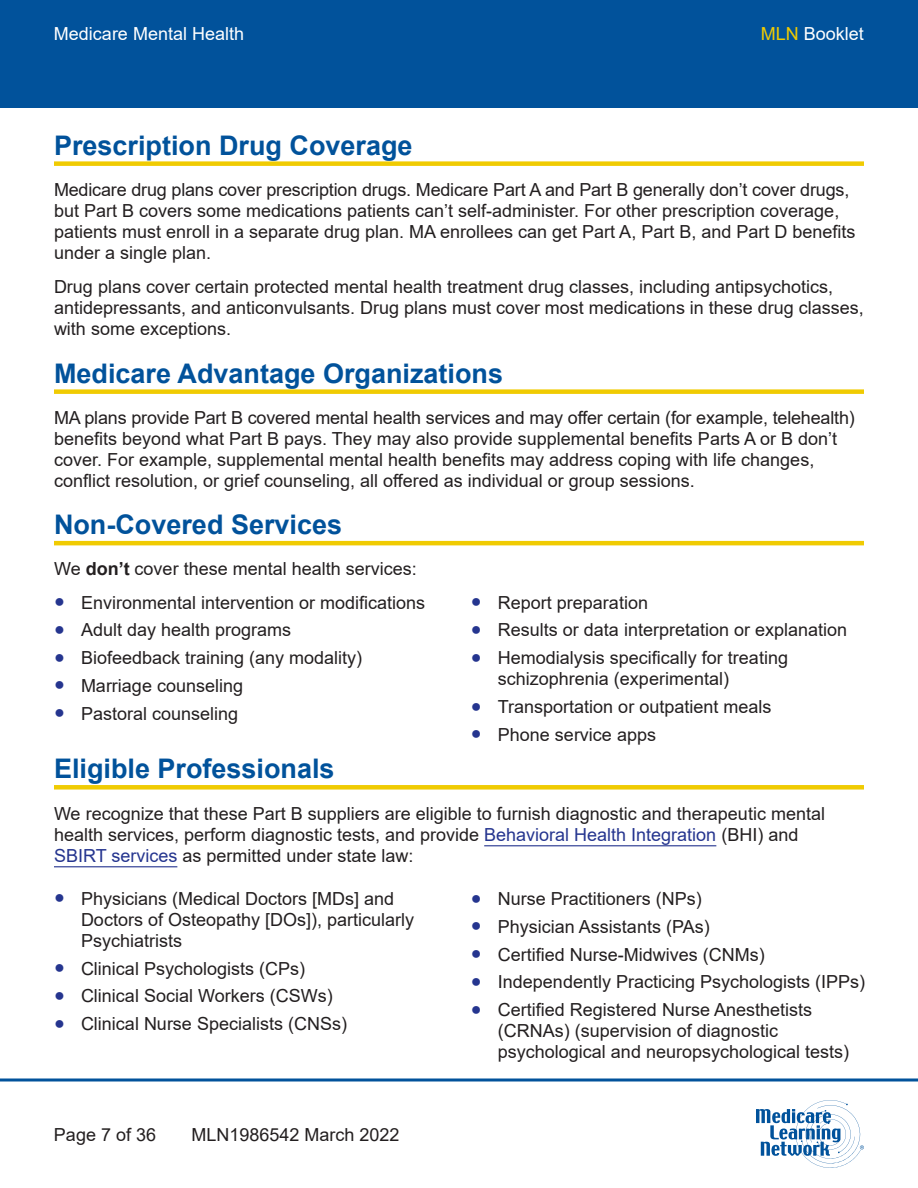
<style>
.page{position:relative;width:918px;height:1188px;background:#fff}
.page>*{position:absolute;margin:0;border:0;box-sizing:border-box;transform-origin:0 0}
.t1{font:700 27px "Arial";color:#01529b}
.t2{font:18px/21px "Arial";color:#231f20}
.t3{font:18px "Arial";color:#fff}
.s1{color:#f0cb02}
.s2{font-weight:700}
.s3{color:#25358f}
</style>
<div class="page">
<div style="left:0;top:0;width:918px;height:108px;background:#01529b"></div>
<svg style="left:0;top:1078px;width:918px;height:4px;background:#407db3"></svg>
<svg style="left:756px;top:1100px;width:108px;height:68px"></svg>
<div style="left:54px;top:161px;width:810px;height:5px;background:#f0cb02"></div>
<div style="left:54px;top:389px;width:810px;height:5px;background:#f0cb02"></div>
<hr style="left:54px;top:541px;width:810px;height:4px;background:#f0cb02">
<div style="left:54px;top:785px;width:810px;height:5px;background:#f0cb02"></div>
<hr style="left:484px;top:845px;width:232px;height:1px;background:#25358f">
<hr style="left:54px;top:866px;width:123px;height:1px;background:#25358f">
<p class="t3" style="left:54px;top:21px;width:192px">Medicare Mental Health</p>
<p class="t3" style="left:761px;top:21px;width:105px"><span class="s1">MLN</span> Booklet</p>
<h2 class="t1" style="left:54px;top:126px;width:360px">Prescription Drug Coverage</h2>
<p class="t2" style="left:54px;top:179px;width:803px">Medicare drug plans cover prescription drugs. Medicare Part A and Part B generally don’t cover drugs, but Part B covers some medications patients can’t self-administer. For other prescription coverage, patients must enroll in a separate drug plan. MA enrollees can get Part A, Part B, and Part D benefits under a single plan.</p>
<p class="t2" style="left:54px;top:276px;width:811px">Drug plans cover certain protected mental health treatment drug classes, including antipsychotics, antidepressants, and anticonvulsants. Drug plans must cover most medications in these drug classes, with some exceptions.</p>
<h2 class="t1" style="left:54px;top:354px;width:451px">Medicare Advantage Organizations</h2>
<p class="t2" style="left:54px;top:407px;width:802px">MA plans provide Part B covered mental health services and may offer certain (for example, telehealth) benefits beyond what Part B pays. They may also provide supplemental benefits Parts A or B don’t cover. For example, supplemental mental health benefits may address coping with life changes, conflict resolution, or grief counseling, all offered as individual or group sessions.</p>
<h2 class="t1" style="left:54px;top:506px;width:290px">Non-Covered Services</h2>
<p class="t2" style="left:54px;top:558px;width:364px">We <span class="s2">don’t</span> cover these mental health services:</p>
<p class="t2" style="left:54px;top:592px;width:373px"><span class="s3">●</span> Environmental intervention or modifications</p>
<p class="t2" style="left:54px;top:620px;width:239px"><span class="s3">●</span> Adult day health programs</p>
<p class="t2" style="left:54px;top:647px;width:310px"><span class="s3">●</span> Biofeedback training (any modality)</p>
<p class="t2" style="left:54px;top:675px;width:191px"><span class="s3">●</span> Marriage counseling</p>
<p class="t2" style="left:54px;top:703px;width:186px"><span class="s3">●</span> Pastoral counseling</p>
<p class="t2" style="left:471px;top:592px;width:179px"><span class="s3">●</span> Report preparation</p>
<p class="t2" style="left:471px;top:620px;width:378px"><span class="s3">●</span> Results or data interpretation or explanation</p>
<p class="t2" style="left:498px;top:647px;width:292px;text-indent:-27px"><span class="s3">●</span> Hemodialysis specifically for treating schizophrenia (experimental)</p>
<p class="t2" style="left:471px;top:696px;width:302px"><span class="s3">●</span> Transportation or outpatient meals</p>
<p class="t2" style="left:471px;top:724px;width:187px"><span class="s3">●</span> Phone service apps</p>
<h2 class="t1" style="left:54px;top:750px;width:282px">Eligible Professionals</h2>
<p class="t2" style="left:54px;top:803px;width:773px">We recognize that these Part B suppliers are eligible to furnish diagnostic and therapeutic mental health services, perform diagnostic tests, and provide <span class="s3">Behavioral Health Integration</span> (BHI) and<br><span class="s3">SBIRT services</span> as permitted under state law:</p>
<p class="t2" style="left:81px;top:888px;width:335px;text-indent:-27px"><span class="s3">●</span> Physicians (Medical Doctors [MDs] and<br>Doctors of Osteopathy [DOs]), particularly<br>Psychiatrists</p>
<p class="t2" style="left:54px;top:958px;width:253px"><span class="s3">●</span> Clinical Psychologists (CPs)</p>
<p class="t2" style="left:54px;top:986px;width:280px"><span class="s3">●</span> Clinical Social Workers (CSWs)</p>
<p class="t2" style="left:54px;top:1013px;width:295px"><span class="s3">●</span> Clinical Nurse Specialists (CNSs)</p>
<p class="t2" style="left:471px;top:888px;width:233px"><span class="s3">●</span> Nurse Practitioners (NPs)</p>
<p class="t2" style="left:471px;top:916px;width:240px"><span class="s3">●</span> Physician Assistants (PAs)</p>
<p class="t2" style="left:471px;top:944px;width:295px"><span class="s3">●</span> Certified Nurse-Midwives (CNMs)</p>
<p class="t2" style="left:471px;top:971px;width:396px"><span class="s3">●</span> Independently Practicing Psychologists (IPPs)</p>
<p class="t2" style="left:498px;top:999px;width:353px;text-indent:-27px"><span class="s3">●</span> Certified Registered Nurse Anesthetists (CRNAs) (supervision of diagnostic psychological and neuropsychological tests)</p>
<p class="t2" style="left:54px;top:1124px;width:104px">Page 7 of 36</p>
<p class="t2" style="left:192px;top:1124px;width:210px">MLN1986542 March 2022</p>
</div>
